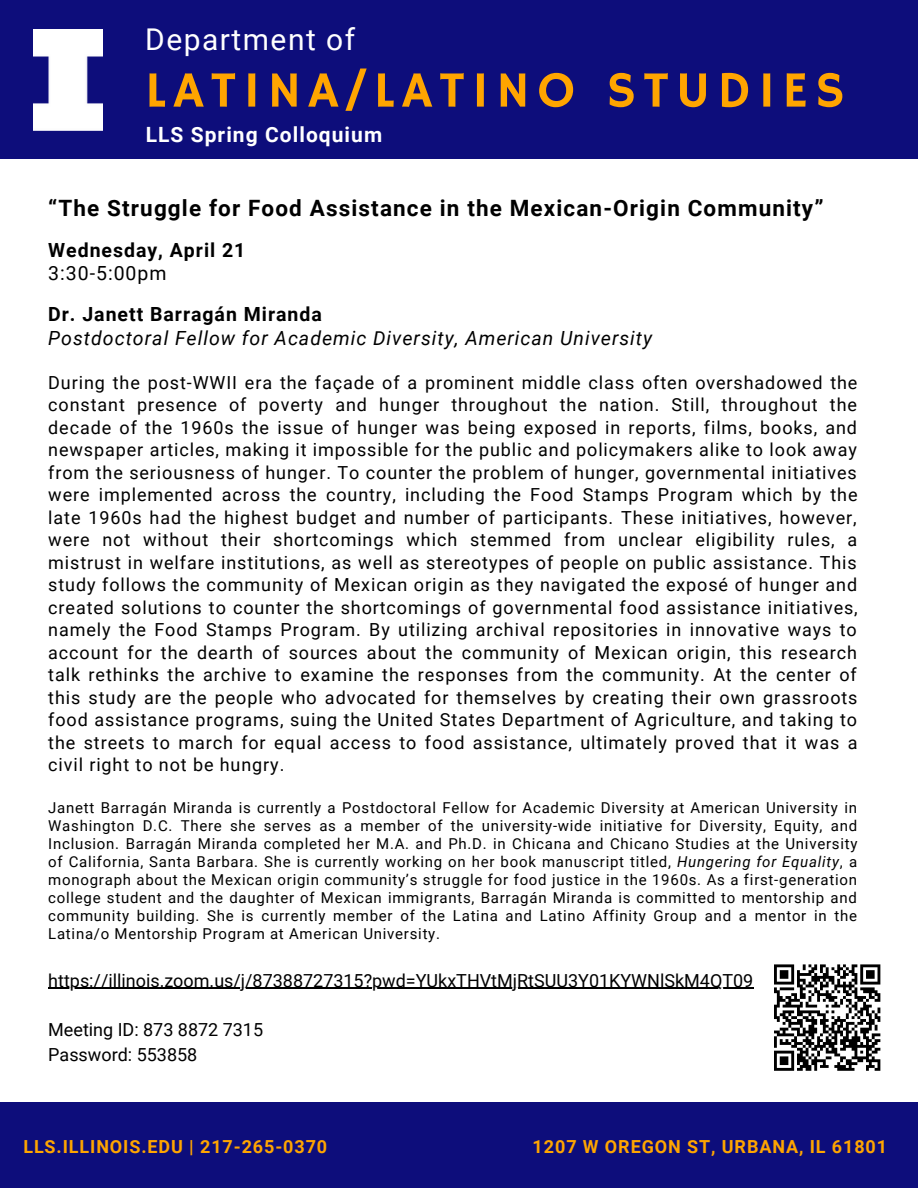
<style>
.page{position:relative;width:918px;height:1188px;background:#fff}
.page>*{position:absolute;margin:0;border:0;box-sizing:border-box;transform-origin:0 0}
.t1{font:51px "Hammersmith One";letter-spacing:.14em;color:#ffa500}
.t2{font:30px "Roboto";letter-spacing:.05em;color:#fff}
.t3{font:700 22.5px "Roboto";letter-spacing:.05em;color:#000}
.t4{font:700 21px "Roboto";letter-spacing:.05em;color:#fff}
.t5{font:italic 19.5px "Roboto";letter-spacing:.05em;color:#000}
.t6{font:700 19.5px "Roboto";letter-spacing:.05em;color:#000}
.t7{font:19.5px "Roboto";letter-spacing:.05em;color:#000}
.t8{font:18px/22.5px "Roboto";color:#000;text-align:justify}
.t9{font:700 18px "Roboto";letter-spacing:.05em;color:#ffa500}
.t10{font:15px/18px "Roboto";letter-spacing:.05em;color:#000;text-align:justify}
.s1{font-style:italic}
</style>
<div class="page">
<div style="left:0;top:0;width:918px;height:159px;background:#0d0d7b"></div>
<div style="left:0;top:1102px;width:918px;height:86px;background:#0d0d7b"></div>
<img style="left:33px;top:29px;width:70px;height:101px">
<svg style="left:774px;top:964px;width:106px;height:107px"></svg>
<hr style="left:48px;top:988px;width:706px;height:1px;background:#000">
<p class="t2" style="left:145px;top:22px;width:212px">Department of</p>
<p class="t1" style="left:145px;top:61px;width:701px">LATINA/LATINO STUDIES</p>
<p class="t4" style="left:146px;top:122px;width:238px">LLS Spring Colloquium</p>
<p class="t3" style="left:48px;top:195px;width:777px">“The Struggle for Food Assistance in the Mexican-Origin Community”</p>
<p class="t6" style="left:48px;top:239px;width:199px">Wednesday, April 21</p>
<p class="t7" style="left:48px;top:262px;width:120px">3:30-5:00pm</p>
<p class="t6" style="left:48px;top:303px;width:275px">Dr. Janett Barragán Miranda</p>
<p class="t5" style="left:48px;top:327px;width:605px">Postdoctoral Fellow for Academic Diversity, American University</p>
<p class="t8" style="left:48px;top:371px;width:811px">During the post-WWII era the façade of a prominent middle class often overshadowed the constant presence of poverty and hunger throughout the nation. Still, throughout the decade of the 1960s the issue of hunger was being exposed in reports, films, books, and newspaper articles, making it impossible for the public and policymakers alike to look away from the seriousness of hunger. To counter the problem of hunger, governmental initiatives were implemented across the country, including the Food Stamps Program which by the late 1960s had the highest budget and number of participants. These initiatives, however, were not without their shortcomings which stemmed from unclear eligibility rules, a mistrust in welfare institutions, as well as stereotypes of people on public assistance. This study follows the community of Mexican origin as they navigated the exposé of hunger and created solutions to counter the shortcomings of governmental food assistance initiatives, namely the Food Stamps Program. By utilizing archival repositories in innovative ways to account for the dearth of sources about the community of Mexican origin, this research talk rethinks the archive to examine the responses from the community. At the center of this study are the people who advocated for themselves by creating their own grassroots food assistance programs, suing the United States Department of Agriculture, and taking to the streets to march for equal access to food assistance, ultimately proved that it was a civil right to not be hungry.</p>
<p class="t10" style="left:48px;top:799px;width:811px">Janett Barragán Miranda is currently a Postdoctoral Fellow for Academic Diversity at American University in Washington D.C. There she serves as a member of the university-wide initiative for Diversity, Equity, and Inclusion. Barragán Miranda completed her M.A. and Ph.D. in Chicana and Chicano Studies at the University of California, Santa Barbara. She is currently working on her book manuscript titled, <span class="s1">Hungering for Equality</span>, a monograph about the Mexican origin community’s struggle for food justice in the 1960s. As a first-generation college student and the daughter of Mexican immigrants, Barragán Miranda is committed to mentorship and community building. She is currently member of the Latina and Latino Affinity Group and a mentor in the Latina/o Mentorship Program at American University.</p>
<p class="t8" style="left:48px;top:969px;width:707px">https://illinois.zoom.us/j/87388727315?pwd=YUkxTHVtMjRtSUU3Y01KYWNlSkM4QT09</p>
<p class="t8" style="left:48px;top:1019px;width:216px">Meeting ID: 873 8872 7315</p>
<p class="t8" style="left:48px;top:1043px;width:151px">Password: 553858</p>
<p class="t9" style="left:23px;top:1136px;width:305px">LLS.ILLINOIS.EDU | 217-265-0370</p>
<p class="t9" style="left:533px;top:1136px;width:356px">1207 W OREGON ST, URBANA, IL 61801</p>
</div>
